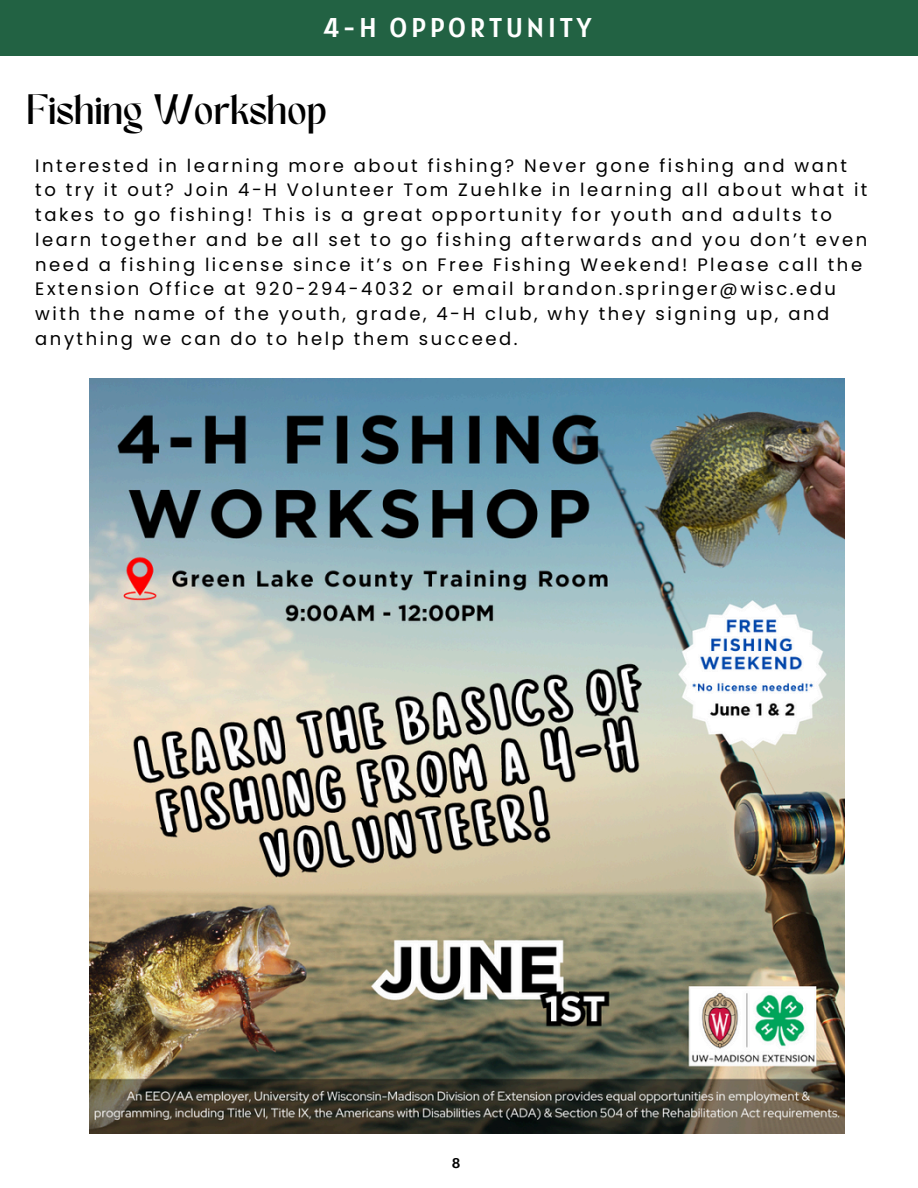
<style>
.page{position:relative;width:918px;height:1188px;background:#fff}
.page>*{position:absolute;margin:0;border:0;box-sizing:border-box;transform-origin:0 0}
.t1{font:29.7px "TANMERINGUE";color:#000}
.t2{font:27px "Alatsi";letter-spacing:.14em;color:#fff}
.t3{font:18px/24.8px "Poppins";letter-spacing:.14em;color:#000}
.t4{font:13.95px "Alatsi";color:#000}
</style>
<div class="page">
<div style="left:0;top:0;width:918px;height:56px;background:#226243"></div>
<img style="left:89px;top:378px;width:755px;height:755px">
<h2 class="t2" style="left:323px;top:10px;width:270px">4-H OPPORTUNITY</h2>
<p class="t1" style="left:27px;top:94px;width:302px">Fishing Workshop</p>
<p class="t3" style="left:35px;top:153px;width:834px">Interested in learning more about fishing? Never gone fishing and want to try it out? Join 4-H Volunteer Tom Zuehlke in learning all about what it takes to go fishing! This is a great opportunity for youth and adults to learn together and be all set to go fishing afterwards and you don’t even need a fishing license since it’s on Free Fishing Weekend! Please call the Extension Office at 920-294-4032 or email brandon.springer@wisc.edu with the name of the youth, grade, 4-H club, why they signing up, and anything we can do to help them succeed.</p>
<p class="t4" style="left:452px;top:1154px;width:10px">8</p>
</div>
